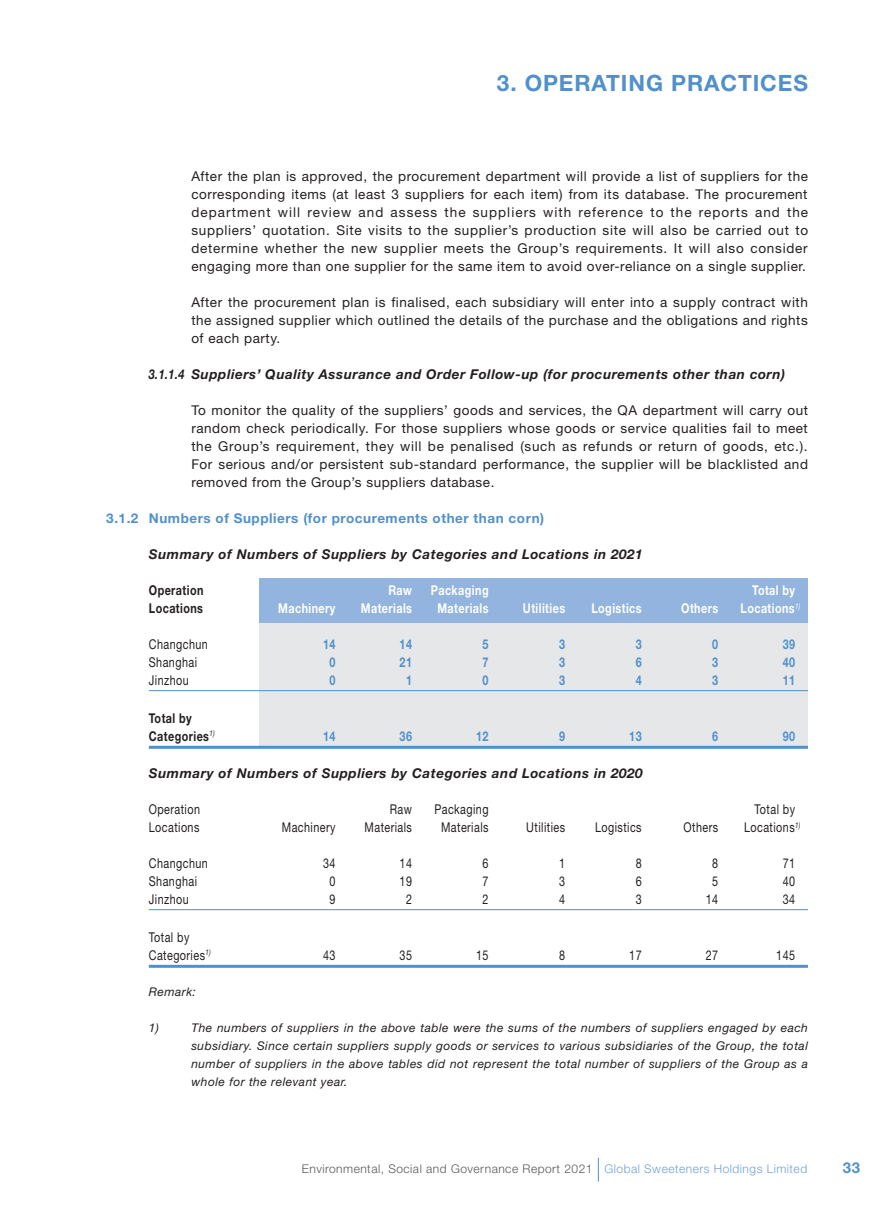
<style>
.page{position:relative;width:893px;height:1212px;background:#fff}
.page>*{position:absolute;margin:0;border:0;box-sizing:border-box;transform-origin:0 0}
.t1{font:700 22.5px "Helvetica Neue LT Std";letter-spacing:.04em;color:#5090cc}
.t2{font:700 15px "Helvetica Neue LT Std";color:#5090cc}
.Body{font:13.5px/18px "Helvetica Neue LT Std";letter-spacing:.04em;color:#231f20;text-align:justify}
.Table_1_Colume{font:13.5px "Helvetica Neue LT Std";letter-spacing:.04em;color:#231f20;scale:.8 1}
.Subhead_3{font:italic 700 13.5px "Helvetica Neue LT Std";letter-spacing:.04em;color:#231f20}
.Table_1_Colume-2{font:700 13.5px "Helvetica Neue LT Std";letter-spacing:.04em;color:#fff;scale:.8 1}
.Subhead_3-2{font:italic 700 13.5px "Helvetica Neue LT Std";letter-spacing:.04em;color:#231f20;scale:.8 1}
.Subhead_2{font:700 13.5px "Helvetica Neue LT Std";letter-spacing:.04em;color:#5090cc}
.Table_1_Colume-3{font:700 13.5px "Helvetica Neue LT Std";letter-spacing:.04em;color:#5090cc;scale:.8 1}
.Table_1_Colume-4{font:700 13.5px "Helvetica Neue LT Std";letter-spacing:.04em;color:#231f20;scale:.8 1}
.Notes{font:italic 12px/18px "Helvetica Neue LT Std";letter-spacing:.04em;color:#231f20;text-align:justify}
.t3{font:300 12px "Helvetica Neue LT Std";letter-spacing:.04em;color:#57585a}
.s1{color:#71a1d5}
</style>
<div class="page">
<svg style="left:598px;top:1158px;width:1px;height:24px"></svg>
<div style="left:259px;top:596px;width:549px;height:151px;background:#e6e7e9"></div>
<div style="left:259px;top:578px;width:549px;height:45px;background:#93b4de"></div>
<hr style="left:149px;top:690px;width:659px;height:1px;background:#5090cc">
<hr style="left:149px;top:746px;width:659px;height:3px;background:#5090cc">
<hr style="left:149px;top:909px;width:659px;height:1px;background:#5090cc">
<hr style="left:149px;top:965px;width:659px;height:3px;background:#5090cc">
<h1 class="t1" style="left:497px;top:69px;width:312px">3. OPERATING PRACTICES</h1>
<p class="Body" style="left:191px;top:167px;width:618px">After the plan is approved, the procurement department will provide a list of suppliers for the corresponding items (at least 3 suppliers for each item) from its database. The procurement department will review and assess the suppliers with reference to the reports and the suppliers’ quotation. Site visits to the supplier’s production site will also be carried out to determine whether the new supplier meets the Group’s requirements. It will also consider engaging more than one supplier for the same item to avoid over-reliance on a single supplier.</p>
<p class="Body" style="left:191px;top:293px;width:618px">After the procurement plan is finalised, each subsidiary will enter into a supply contract with the assigned supplier which outlined the details of the purchase and the obligations and rights of each party.</p>
<p class="Subhead_3-2" style="left:149px;top:366px;width:797px">3.1.1.4 Suppliers’ Quality Assurance and Order Follow-up (for procurements other than corn)</p>
<p class="Body" style="left:191px;top:401px;width:618px">To monitor the quality of the suppliers’ goods and services, the QA department will carry out random check periodically. For those suppliers whose goods or service qualities fail to meet the Group’s requirement, they will be penalised (such as refunds or return of goods, etc.).<br>For serious and/or persistent sub-standard performance, the supplier will be blacklisted and removed from the Group’s suppliers database.</p>
<p class="Subhead_2" style="left:106px;top:510px;width:439px">3.1.2 Numbers of Suppliers (for procurements other than corn)</p>
<p class="Subhead_3" style="left:149px;top:546px;width:495px">Summary of Numbers of Suppliers by Categories and Locations in 2021</p>
<p class="Table_1_Colume-4" style="left:149px;top:582px;width:70px">Operation</p>
<p class="Table_1_Colume-2" style="left:388px;top:582px;width:31px">Raw</p>
<p class="Table_1_Colume-2" style="left:431px;top:582px;width:74px">Packaging</p>
<p class="Table_1_Colume-2" style="left:752px;top:582px;width:55px">Total by</p>
<p class="Table_1_Colume-4" style="left:149px;top:600px;width:69px">Locations</p>
<p class="Table_1_Colume-2" style="left:278px;top:600px;width:73px">Machinery</p>
<p class="Table_1_Colume-2" style="left:361px;top:600px;width:66px">Materials</p>
<p class="Table_1_Colume-2" style="left:437px;top:600px;width:66px">Materials</p>
<p class="Table_1_Colume-2" style="left:523px;top:600px;width:54px">Utilities</p>
<p class="Table_1_Colume-2" style="left:591px;top:600px;width:64px">Logistics</p>
<p class="Table_1_Colume-2" style="left:681px;top:600px;width:48px">Others</p>
<p class="Table_1_Colume-2" style="left:740px;top:600px;width:77px">Locations<sup>1)</sup></p>
<p class="Table_1_Colume" style="left:149px;top:636px;width:75px">Changchun</p>
<p class="Table_1_Colume-3" style="left:323px;top:636px;width:17px">14</p>
<p class="Table_1_Colume-3" style="left:400px;top:636px;width:17px">14</p>
<p class="Table_1_Colume-3" style="left:483px;top:636px;width:9px">5</p>
<p class="Table_1_Colume-3" style="left:559px;top:636px;width:9px">3</p>
<p class="Table_1_Colume-3" style="left:636px;top:636px;width:9px">3</p>
<p class="Table_1_Colume-3" style="left:712px;top:636px;width:9px">0</p>
<p class="Table_1_Colume-3" style="left:783px;top:636px;width:17px">39</p>
<p class="Table_1_Colume" style="left:149px;top:654px;width:62px">Shanghai</p>
<p class="Table_1_Colume-3" style="left:329px;top:654px;width:9px">0</p>
<p class="Table_1_Colume-3" style="left:400px;top:654px;width:17px">21</p>
<p class="Table_1_Colume-3" style="left:483px;top:654px;width:9px">7</p>
<p class="Table_1_Colume-3" style="left:559px;top:654px;width:9px">3</p>
<p class="Table_1_Colume-3" style="left:636px;top:654px;width:9px">6</p>
<p class="Table_1_Colume-3" style="left:712px;top:654px;width:9px">3</p>
<p class="Table_1_Colume-3" style="left:783px;top:654px;width:17px">40</p>
<p class="Table_1_Colume" style="left:149px;top:672px;width:51px">Jinzhou</p>
<p class="Table_1_Colume-3" style="left:329px;top:672px;width:9px">0</p>
<p class="Table_1_Colume-3" style="left:406px;top:672px;width:9px">1</p>
<p class="Table_1_Colume-3" style="left:483px;top:672px;width:9px">0</p>
<p class="Table_1_Colume-3" style="left:559px;top:672px;width:9px">3</p>
<p class="Table_1_Colume-3" style="left:636px;top:672px;width:9px">4</p>
<p class="Table_1_Colume-3" style="left:712px;top:672px;width:9px">3</p>
<p class="Table_1_Colume-3" style="left:783px;top:672px;width:17px">11</p>
<p class="Table_1_Colume-4" style="left:149px;top:710px;width:55px">Total by</p>
<p class="Table_1_Colume-4" style="left:149px;top:728px;width:84px">Categories<sup>1)</sup></p>
<p class="Table_1_Colume-3" style="left:323px;top:728px;width:17px">14</p>
<p class="Table_1_Colume-3" style="left:400px;top:728px;width:17px">36</p>
<p class="Table_1_Colume-3" style="left:476px;top:728px;width:17px">12</p>
<p class="Table_1_Colume-3" style="left:559px;top:728px;width:9px">9</p>
<p class="Table_1_Colume-3" style="left:629px;top:728px;width:17px">13</p>
<p class="Table_1_Colume-3" style="left:712px;top:728px;width:9px">6</p>
<p class="Table_1_Colume-3" style="left:783px;top:728px;width:17px">90</p>
<p class="Subhead_3" style="left:149px;top:765px;width:495px">Summary of Numbers of Suppliers by Categories and Locations in 2020</p>
<p class="Table_1_Colume" style="left:149px;top:801px;width:66px">Operation</p>
<p class="Table_1_Colume" style="left:390px;top:801px;width:29px">Raw</p>
<p class="Table_1_Colume" style="left:434px;top:801px;width:69px">Packaging</p>
<p class="Table_1_Colume" style="left:754px;top:801px;width:52px">Total by</p>
<p class="Table_1_Colume" style="left:149px;top:819px;width:65px">Locations</p>
<p class="Table_1_Colume" style="left:282px;top:819px;width:69px">Machinery</p>
<p class="Table_1_Colume" style="left:365px;top:819px;width:61px">Materials</p>
<p class="Table_1_Colume" style="left:441px;top:819px;width:61px">Materials</p>
<p class="Table_1_Colume" style="left:526px;top:819px;width:50px">Utilities</p>
<p class="Table_1_Colume" style="left:595px;top:819px;width:60px">Logistics</p>
<p class="Table_1_Colume" style="left:684px;top:819px;width:45px">Others</p>
<p class="Table_1_Colume" style="left:744px;top:819px;width:72px">Locations<sup>1)</sup></p>
<p class="Table_1_Colume" style="left:149px;top:855px;width:75px">Changchun</p>
<p class="Table_1_Colume" style="left:323px;top:855px;width:17px">34</p>
<p class="Table_1_Colume" style="left:400px;top:855px;width:17px">14</p>
<p class="Table_1_Colume" style="left:483px;top:855px;width:9px">6</p>
<p class="Table_1_Colume" style="left:559px;top:855px;width:9px">1</p>
<p class="Table_1_Colume" style="left:636px;top:855px;width:9px">8</p>
<p class="Table_1_Colume" style="left:712px;top:855px;width:9px">8</p>
<p class="Table_1_Colume" style="left:783px;top:855px;width:17px">71</p>
<p class="Table_1_Colume" style="left:149px;top:873px;width:62px">Shanghai</p>
<p class="Table_1_Colume" style="left:329px;top:873px;width:9px">0</p>
<p class="Table_1_Colume" style="left:400px;top:873px;width:17px">19</p>
<p class="Table_1_Colume" style="left:483px;top:873px;width:9px">7</p>
<p class="Table_1_Colume" style="left:559px;top:873px;width:9px">3</p>
<p class="Table_1_Colume" style="left:636px;top:873px;width:9px">6</p>
<p class="Table_1_Colume" style="left:712px;top:873px;width:9px">5</p>
<p class="Table_1_Colume" style="left:783px;top:873px;width:17px">40</p>
<p class="Table_1_Colume" style="left:149px;top:891px;width:51px">Jinzhou</p>
<p class="Table_1_Colume" style="left:329px;top:891px;width:9px">9</p>
<p class="Table_1_Colume" style="left:406px;top:891px;width:9px">2</p>
<p class="Table_1_Colume" style="left:483px;top:891px;width:9px">2</p>
<p class="Table_1_Colume" style="left:559px;top:891px;width:9px">4</p>
<p class="Table_1_Colume" style="left:636px;top:891px;width:9px">3</p>
<p class="Table_1_Colume" style="left:706px;top:891px;width:17px">14</p>
<p class="Table_1_Colume" style="left:783px;top:891px;width:17px">34</p>
<p class="Table_1_Colume" style="left:149px;top:929px;width:52px">Total by</p>
<p class="Table_1_Colume" style="left:149px;top:947px;width:79px">Categories<sup>1)</sup></p>
<p class="Table_1_Colume" style="left:323px;top:947px;width:17px">43</p>
<p class="Table_1_Colume" style="left:400px;top:947px;width:17px">35</p>
<p class="Table_1_Colume" style="left:476px;top:947px;width:17px">15</p>
<p class="Table_1_Colume" style="left:559px;top:947px;width:9px">8</p>
<p class="Table_1_Colume" style="left:629px;top:947px;width:17px">17</p>
<p class="Table_1_Colume" style="left:706px;top:947px;width:17px">27</p>
<p class="Table_1_Colume" style="left:776px;top:947px;width:25px">145</p>
<p class="Notes" style="left:149px;top:983px;width:49px">Remark:</p>
<p class="Notes" style="left:149px;top:1019px;width:12px">1)</p>
<p class="Notes" style="left:191px;top:1019px;width:618px">The numbers of suppliers in the above table were the sums of the numbers of suppliers engaged by each subsidiary. Since certain suppliers supply goods or services to various subsidiaries of the Group, the total number of suppliers in the above tables did not represent the total number of suppliers of the Group as a whole for the relevant year.</p>
<p class="t3" style="left:302px;top:1161px;width:507px">Environmental, Social and Governance Report 2021 <span class="s1">Global Sweeteners Holdings Limited</span></p>
<p class="t2" style="left:843px;top:1158px;width:19px">33</p>
</div>
